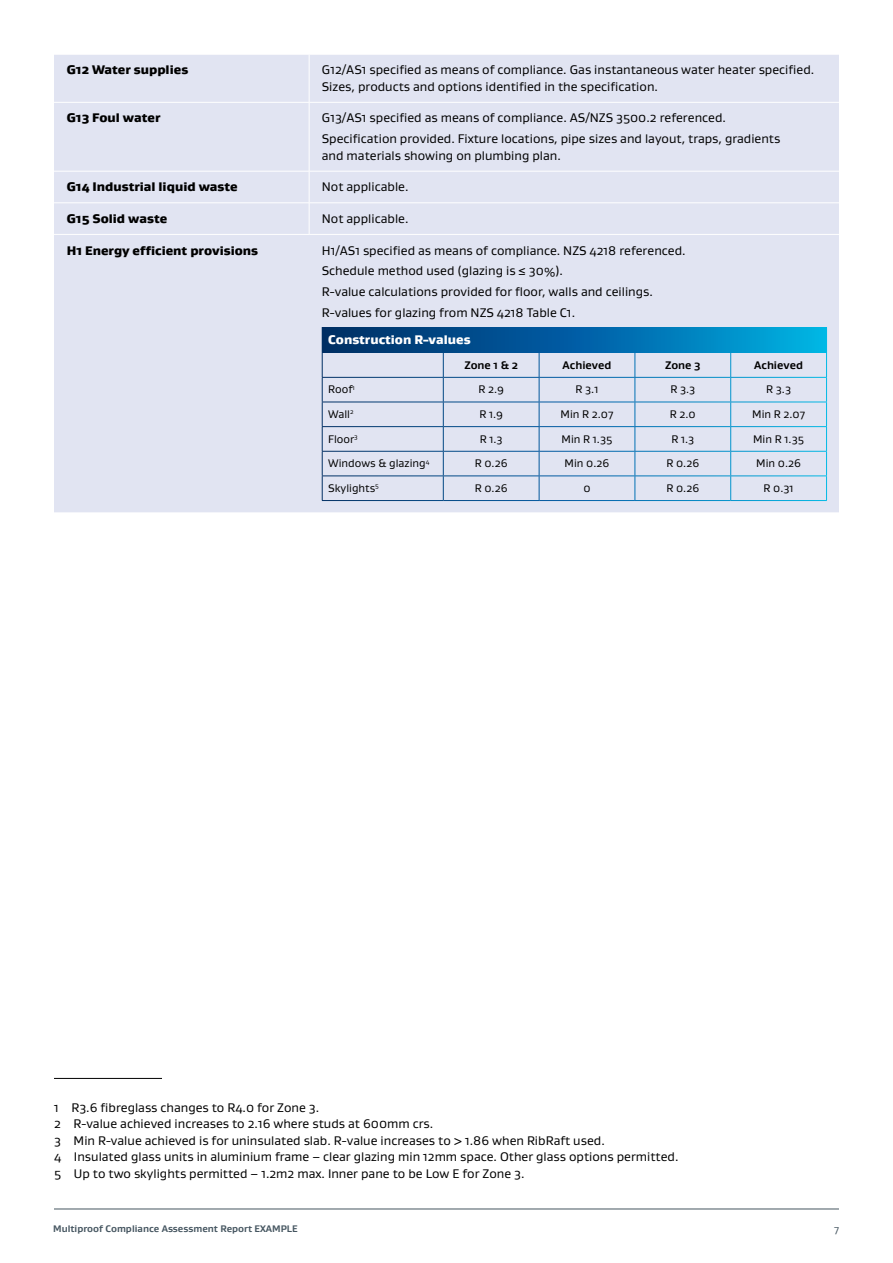
<style>
.page{position:relative;width:893px;height:1263px;background:#fff}
.page>*{position:absolute;margin:0;border:0;box-sizing:border-box;transform-origin:0 0}
.Body{font:12.75px/16.5px "Gustan";color:#000}
.Body-2{font:900 12.75px "Gustan";color:#000}
.Table_Body{font:900 12.75px "Gustan";color:#fff}
.Table_Body-2{font:11.25px "Gustan";color:#000}
.Table_Body-3{font:700 11.25px "Gustan";color:#000}
.t1{font:10.5px "Gustan";color:#455560}
.t2{font:700 9.75px "Gustan";color:#455560}
</style>
<div class="page">
<hr style="left:54px;top:1209px;width:785px;height:1px;background:#455560">
<div style="left:54px;top:55px;width:785px;height:457px;background:#e1e4f2"></div>
<hr style="left:309px;top:54px;width:1px;height:48px;background:#fff">
<hr style="left:54px;top:102px;width:255px;height:1px;background:#fff">
<hr style="left:309px;top:102px;width:530px;height:1px;background:#fff">
<hr style="left:309px;top:103px;width:1px;height:68px;background:#fff">
<hr style="left:54px;top:171px;width:255px;height:1px;background:#fff">
<hr style="left:309px;top:171px;width:530px;height:1px;background:#fff">
<hr style="left:309px;top:171px;width:1px;height:32px;background:#fff">
<hr style="left:54px;top:203px;width:255px;height:1px;background:#fff">
<hr style="left:309px;top:203px;width:530px;height:1px;background:#fff">
<hr style="left:309px;top:203px;width:1px;height:31px;background:#fff">
<hr style="left:54px;top:234px;width:255px;height:1px;background:#fff">
<hr style="left:309px;top:234px;width:530px;height:1px;background:#fff">
<div style="left:322px;top:327px;width:504px;height:26px;background:linear-gradient(to right,#002464,#00aae4)"></div>
<hr style="left:322px;top:377px;width:121px;height:1px;background:#fff">
<hr style="left:443px;top:377px;width:96px;height:1px;background:#fff">
<hr style="left:539px;top:377px;width:96px;height:1px;background:#fff">
<hr style="left:635px;top:377px;width:96px;height:1px;background:#fff">
<hr style="left:731px;top:377px;width:96px;height:1px;background:#fff">
<hr style="left:322px;top:402px;width:121px;height:1px;background:#fff">
<hr style="left:443px;top:402px;width:96px;height:1px;background:#fff">
<hr style="left:539px;top:402px;width:96px;height:1px;background:#fff">
<hr style="left:635px;top:402px;width:96px;height:1px;background:#fff">
<hr style="left:731px;top:402px;width:96px;height:1px;background:#fff">
<hr style="left:322px;top:426px;width:121px;height:1px;background:#fff">
<hr style="left:443px;top:426px;width:96px;height:1px;background:#fff">
<hr style="left:539px;top:426px;width:96px;height:1px;background:#fff">
<hr style="left:635px;top:426px;width:96px;height:1px;background:#fff">
<hr style="left:731px;top:426px;width:96px;height:1px;background:#fff">
<hr style="left:322px;top:451px;width:121px;height:1px;background:#fff">
<hr style="left:443px;top:451px;width:96px;height:1px;background:#fff">
<hr style="left:539px;top:451px;width:96px;height:1px;background:#fff">
<hr style="left:635px;top:451px;width:96px;height:1px;background:#fff">
<hr style="left:731px;top:451px;width:96px;height:1px;background:#fff">
<hr style="left:322px;top:476px;width:121px;height:1px;background:#fff">
<svg style="left:322px;top:327px;width:1px;height:173px"></svg>
<hr style="left:443px;top:476px;width:96px;height:1px;background:#fff">
<svg style="left:443px;top:353px;width:1px;height:147px"></svg>
<hr style="left:539px;top:476px;width:96px;height:1px;background:#fff">
<svg style="left:539px;top:353px;width:1px;height:147px"></svg>
<hr style="left:635px;top:476px;width:96px;height:1px;background:#fff">
<svg style="left:635px;top:353px;width:1px;height:147px"></svg>
<hr style="left:731px;top:476px;width:96px;height:1px;background:#fff">
<svg style="left:730px;top:353px;width:1px;height:147px"></svg>
<svg style="left:826px;top:327px;width:1px;height:173px"></svg>
<hr style="left:322px;top:500px;width:121px;height:1px;background:#fff">
<hr style="left:443px;top:500px;width:96px;height:1px;background:#fff">
<hr style="left:539px;top:500px;width:96px;height:1px;background:#fff">
<hr style="left:635px;top:500px;width:96px;height:1px;background:#fff">
<hr style="left:731px;top:500px;width:96px;height:1px;background:#fff">
<hr style="left:54px;top:1078px;width:108px;height:1px;background:#000">
<p class="Body-2" style="left:67px;top:62px;width:123px">G12 Water supplies</p>
<p class="Body" style="left:322px;top:61px;width:494px">G12/AS1 specified as means of compliance. Gas instantaneous water heater specified.<br>Sizes, products and options identified in the specification.</p>
<p class="Body-2" style="left:67px;top:110px;width:95px">G13 Foul water</p>
<p class="Body" style="left:322px;top:109px;width:406px">G13/AS1 specified as means of compliance. AS/NZS 3500.2 referenced.</p>
<p class="Body" style="left:322px;top:130px;width:460px">Specification provided. Fixture locations, pipe sizes and layout, traps, gradients and materials showing on plumbing plan.</p>
<p class="Body-2" style="left:67px;top:179px;width:172px">G14 Industrial liquid waste</p>
<p class="Body" style="left:322px;top:178px;width:88px">Not applicable.</p>
<p class="Body-2" style="left:67px;top:210px;width:102px">G15 Solid waste</p>
<p class="Body" style="left:322px;top:210px;width:88px">Not applicable.</p>
<p class="Body-2" style="left:67px;top:242px;width:193px">H1 Energy efficient provisions</p>
<p class="Body" style="left:322px;top:242px;width:365px">H1/AS1 specified as means of compliance. NZS 4218 referenced.</p>
<p class="Body" style="left:322px;top:262px;width:243px">Schedule method used (glazing is ≤ 30%).</p>
<p class="Body" style="left:322px;top:283px;width:333px">R-value calculations provided for floor, walls and ceilings.</p>
<p class="Body" style="left:322px;top:304px;width:255px">R-values for glazing from NZS 4218 Table C1.</p>
<p class="Table_Body" style="left:328px;top:331px;width:144px">Construction R-values</p>
<p class="Table_Body-3" style="left:464px;top:358px;width:55px">Zone 1 &amp; 2</p>
<p class="Table_Body-3" style="left:562px;top:358px;width:50px">Achieved</p>
<p class="Table_Body-3" style="left:665px;top:358px;width:37px">Zone 3</p>
<p class="Table_Body-3" style="left:754px;top:358px;width:50px">Achieved</p>
<p class="Table_Body-2" style="left:328px;top:382px;width:28px">Roof<sup>1</sup></p>
<p class="Table_Body-2" style="left:478px;top:382px;width:27px">R 2.9</p>
<p class="Table_Body-2" style="left:575px;top:382px;width:24px">R 3.1</p>
<p class="Table_Body-2" style="left:670px;top:382px;width:26px">R 3.3</p>
<p class="Table_Body-2" style="left:766px;top:382px;width:26px">R 3.3</p>
<p class="Table_Body-2" style="left:328px;top:407px;width:27px">Wall<sup>2</sup></p>
<p class="Table_Body-2" style="left:479px;top:407px;width:25px">R 1.9</p>
<p class="Table_Body-2" style="left:561px;top:407px;width:54px">Min R 2.07</p>
<p class="Table_Body-2" style="left:670px;top:407px;width:27px">R 2.0</p>
<p class="Table_Body-2" style="left:752px;top:407px;width:54px">Min R 2.07</p>
<p class="Table_Body-2" style="left:328px;top:432px;width:31px">Floor<sup>3</sup></p>
<p class="Table_Body-2" style="left:480px;top:432px;width:24px">R 1.3</p>
<p class="Table_Body-2" style="left:562px;top:432px;width:52px">Min R 1.35</p>
<p class="Table_Body-2" style="left:671px;top:432px;width:24px">R 1.3</p>
<p class="Table_Body-2" style="left:753px;top:432px;width:52px">Min R 1.35</p>
<p class="Table_Body-2" style="left:328px;top:456px;width:103px">Windows &amp; glazing<sup>4</sup></p>
<p class="Table_Body-2" style="left:475px;top:456px;width:34px">R 0.26</p>
<p class="Table_Body-2" style="left:565px;top:456px;width:46px">Min 0.26</p>
<p class="Table_Body-2" style="left:666px;top:456px;width:34px">R 0.26</p>
<p class="Table_Body-2" style="left:756px;top:456px;width:46px">Min 0.26</p>
<p class="Table_Body-2" style="left:328px;top:481px;width:52px">Skylights<sup>5</sup></p>
<p class="Table_Body-2" style="left:475px;top:481px;width:34px">R 0.26</p>
<p class="Table_Body-2" style="left:583px;top:481px;width:9px">0</p>
<p class="Table_Body-2" style="left:666px;top:481px;width:34px">R 0.26</p>
<p class="Table_Body-2" style="left:764px;top:481px;width:32px">R 0.31</p>
<p class="Body" style="left:54px;top:1099px;width:267px">1 R3.6 fibreglass changes to R4.0 for Zone 3.</p>
<p class="Body" style="left:54px;top:1115px;width:381px">2 R-value achieved increases to 2.16 where studs at 600mm crs.</p>
<p class="Body" style="left:54px;top:1132px;width:552px">3 Min R-value achieved is for uninsulated slab. R-value increases to &gt; 1.86 when RibRaft used.</p>
<p class="Body" style="left:54px;top:1148px;width:626px">4 Insulated glass units in aluminium frame – clear glazing min 12mm space. Other glass options permitted.</p>
<p class="Body" style="left:54px;top:1165px;width:472px">5 Up to two skylights permitted – 1.2m2 max. Inner pane to be Low E for Zone 3.</p>
<p class="t2" style="left:53px;top:1222px;width:246px">Multiproof Compliance Assessment Report EXAMPLE</p>
<p class="t1" style="left:834px;top:1222px;width:6px">7</p>
</div>
